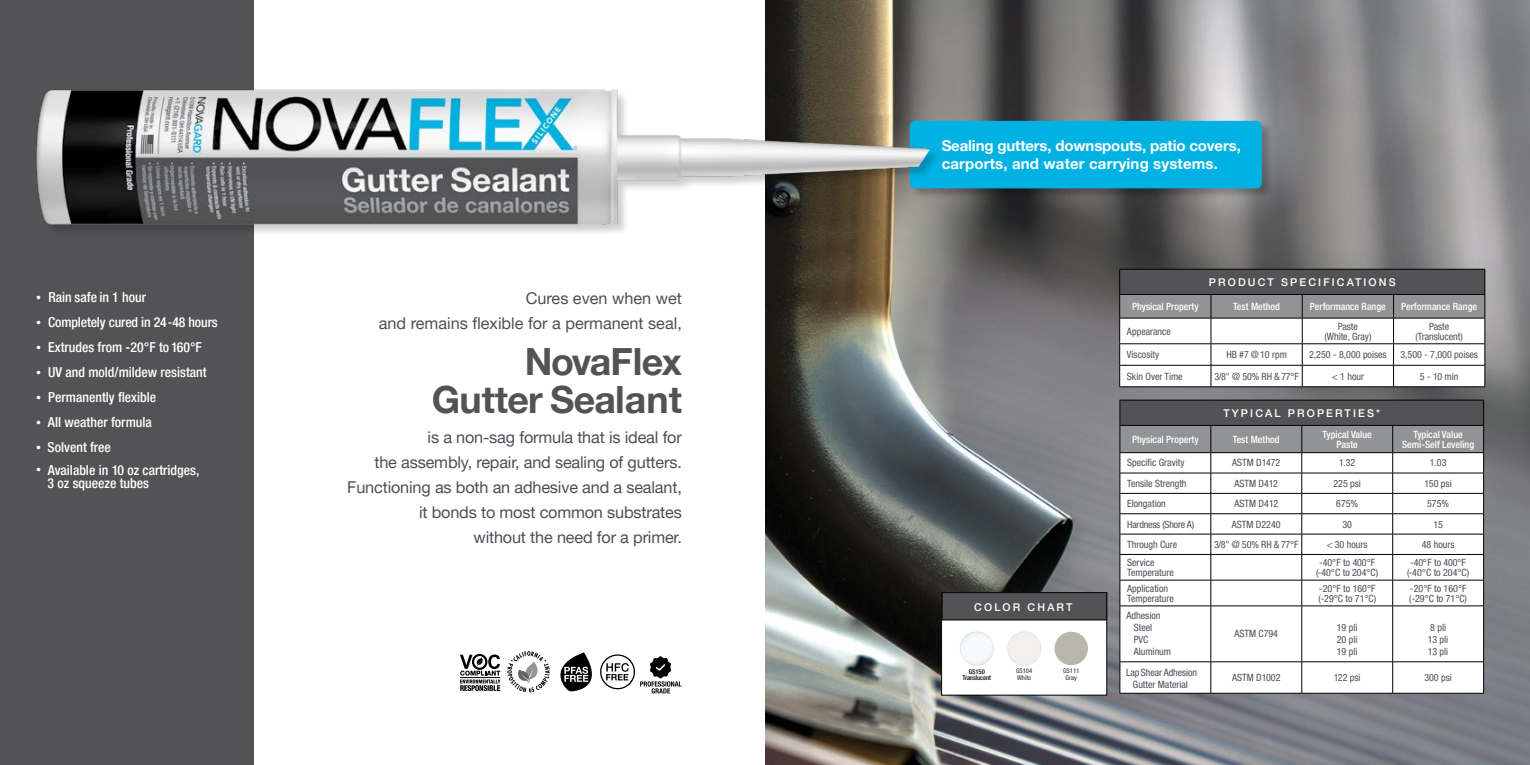
<style>
.page{position:relative;width:1530px;height:765px;background:#fff}
.page>*{position:absolute;margin:0;border:0;box-sizing:border-box;transform-origin:0 0}
.t1{font:700 37.5px/37.5px "Helvetica Neue LT Pro";letter-spacing:-.02em;color:#535355;text-align:right}
.t2{font:16.25px/25px "Helvetica Neue LT Pro";letter-spacing:-.01em;color:#4b4f55;text-align:right}
.t3{font:700 15px/17.5px "Helvetica Neue LT Pro";letter-spacing:-.01em;color:#fff}
.t4{font:500 condensed 13.75px/13.8px "Helvetica Neue LT Pro";color:#fff}
.t5{font:500 10.75px "Helvetica Neue LT Pro";letter-spacing:.2em;color:#fff}
.t6{font:condensed 10px/10px "Helvetica Neue LT Pro";color:#4b4f55}
.t7{font:500 condensed 10px/10px "Helvetica Neue LT Pro";color:#fff;text-align:center}
.t8{font:condensed 10px "Helvetica Neue LT Pro";letter-spacing:-.02em;color:#4b4f55}
.t9{font:500 condensed 6.5px/6.2px "Helvetica Neue LT Pro";letter-spacing:-.01em;color:#4b4f55;text-align:center}
.t10{font:500 condensed 6.5px/6.2px "Helvetica Neue LT Pro";letter-spacing:-.01em;color:#000;text-align:center}
.s1{font-size:10px}
</style>
<div class="page">
<img style="left:765px;top:0;width:765px;height:765px">
<div style="left:0;top:0;width:254px;height:765px;background:#535355"></div>
<hr style="left:1119px;top:269px;width:92px;height:1px;background:#000">
<hr style="left:1211px;top:269px;width:91px;height:1px;background:#000">
<hr style="left:1302px;top:269px;width:92px;height:1px;background:#000">
<hr style="left:1394px;top:269px;width:91px;height:1px;background:#000">
<svg style="left:1119px;top:270px;width:367px;height:117px"></svg>
<hr style="left:1119px;top:387px;width:92px;height:1px;background:#000">
<hr style="left:1211px;top:387px;width:91px;height:1px;background:#000">
<hr style="left:1302px;top:387px;width:92px;height:1px;background:#000">
<hr style="left:1394px;top:387px;width:91px;height:1px;background:#000">
<svg style="left:1121px;top:607px;width:362px;height:86px"></svg>
<svg style="left:1120px;top:400px;width:364px;height:206px"></svg>
<hr style="left:1120px;top:606px;width:91px;height:1px;background:#000">
<hr style="left:1120px;top:606px;width:1px;height:56px;background:#000">
<hr style="left:1211px;top:606px;width:91px;height:1px;background:#000">
<hr style="left:1211px;top:606px;width:1px;height:56px;background:#000">
<hr style="left:1302px;top:606px;width:91px;height:1px;background:#000">
<hr style="left:1302px;top:606px;width:1px;height:56px;background:#000">
<hr style="left:1393px;top:606px;width:91px;height:1px;background:#000">
<hr style="left:1392px;top:606px;width:1px;height:56px;background:#000">
<hr style="left:1483px;top:606px;width:1px;height:56px;background:#000">
<hr style="left:1120px;top:662px;width:91px;height:1px;background:#000">
<hr style="left:1120px;top:662px;width:1px;height:31px;background:#000">
<hr style="left:1211px;top:662px;width:91px;height:1px;background:#000">
<hr style="left:1211px;top:662px;width:1px;height:31px;background:#000">
<hr style="left:1302px;top:662px;width:91px;height:1px;background:#000">
<hr style="left:1302px;top:662px;width:1px;height:31px;background:#000">
<hr style="left:1393px;top:662px;width:91px;height:1px;background:#000">
<hr style="left:1392px;top:662px;width:1px;height:31px;background:#000">
<hr style="left:1483px;top:662px;width:1px;height:31px;background:#000">
<hr style="left:1120px;top:693px;width:91px;height:1px;background:#000">
<hr style="left:1211px;top:693px;width:91px;height:1px;background:#000">
<hr style="left:1302px;top:693px;width:91px;height:1px;background:#000">
<hr style="left:1393px;top:693px;width:91px;height:1px;background:#000">
<div style="left:942px;top:593px;width:165px;height:102px;background:#fff"></div>
<div style="left:941px;top:592px;width:166px;height:103px;border:1px solid #000"></div>
<div style="left:942px;top:593px;width:165px;height:27px;background:#535355"></div>
<div style="left:942px;top:592px;width:165px;height:28px;border:1px solid #000"></div>
<div style="left:959px;top:631px;width:35px;height:35px;background:#000;opacity:.07"></div>
<div style="left:1055px;top:632px;width:33px;height:33px;background:#b8b7ad;border-radius:50%"></div>
<div style="left:1008px;top:632px;width:33px;height:33px;background:#f1f0ec;border-radius:50%"></div>
<div style="left:1007px;top:632px;width:34px;height:33px;border:1px solid #e6e7e8;border-radius:50%"></div>
<svg style="left:560px;top:652px;width:32px;height:39px"></svg>
<svg style="left:606px;top:663px;width:23px;height:17px"></svg>
<div style="left:600px;top:654px;width:35px;height:35px;border:1px solid #000;border-radius:50%"></div>
<div style="left:472px;top:654px;width:15px;height:16px;border:2px solid #000;border-radius:50%"></div>
<svg style="left:460px;top:655px;width:40px;height:36px"></svg>
<svg style="left:507px;top:651px;width:43px;height:41px"></svg>
<svg style="left:640px;top:656px;width:42px;height:38px"></svg>
<div style="left:909px;top:120px;width:365px;height:81px;background:#000;opacity:.27"></div>
<div style="left:910px;top:121px;width:352px;height:67px;background:#00b2e3;border-radius:6px"></div>
<div style="left:37px;top:90px;width:904px;height:146px;background:#000;opacity:.2"></div>
<img style="left:36px;top:89px;width:896px;height:139px">
<h3 class="t4" style="left:36px;top:290px;width:111px"><span class="s1">•</span> Rain safe in 1 hour</h3>
<h3 class="t4" style="left:36px;top:315px;width:183px"><span class="s1">•</span> Completely cured in 24 -48 hours</h3>
<h3 class="t4" style="left:36px;top:340px;width:167px"><span class="s1">•</span> Extrudes from -20°F to 160°F</h3>
<h3 class="t4" style="left:36px;top:365px;width:172px"><span class="s1">•</span> UV and mold/mildew resistant</h3>
<h3 class="t4" style="left:36px;top:390px;width:122px"><span class="s1">•</span> Permanently flexible</h3>
<h3 class="t4" style="left:36px;top:415px;width:117px"><span class="s1">•</span> All weather formula</h3>
<h3 class="t4" style="left:36px;top:440px;width:76px"><span class="s1">•</span> Solvent free</h3>
<h3 class="t4" style="left:48px;top:463px;width:153px;text-indent:-12px"><span class="s1">•</span> Available in 10 oz cartridges,<br>3 oz squeeze tubes</h3>
<h2 class="t2" style="left:379px;top:285px;width:305px">Cures even when wet<br>and remains flexible for a permanent seal,</h2>
<h1 class="t1" style="left:432px;top:342px;width:252px">NovaFlex<br>Gutter Sealant</h1>
<h2 class="t2" style="left:347px;top:425px;width:336px">is a non-sag formula that is ideal for<br>the assembly, repair, and sealing of gutters.<br>Functioning as both an adhesive and a sealant, it bonds to most common substrates<br>without the need for a primer.</h2>
<h3 class="t3" style="left:942px;top:137px;width:301px">Sealing gutters, downspouts, patio covers, carports, and water carrying systems.</h3>
<p class="t5" style="left:974px;top:601px;width:100px">COLOR CHART</p>
<p class="t10" style="left:963px;top:668px;width:30px">GS150<br>Translucent</p>
<p class="t9" style="left:1063px;top:668px;width:18px">GS111<br>Gray</p>
<p class="t9" style="left:1016px;top:668px;width:18px;text-align:left">GS104<br>White</p>
<p class="t5" style="left:1209px;top:275px;width:188px">PRODUCT SPECIFICATIONS</p>
<p class="t7" style="left:1132px;top:301px;width:68px">Physical Property</p>
<p class="t7" style="left:1233px;top:301px;width:48px">Test Method</p>
<p class="t7" style="left:1310px;top:301px;width:77px">Performance Range</p>
<p class="t7" style="left:1401px;top:301px;width:77px">Performance Range</p>
<p class="t6" style="left:1127px;top:326px;width:45px">Appearance</p>
<p class="t6" style="left:1324px;top:321px;width:48px;text-align:center">Paste (White, Gray)</p>
<p class="t6" style="left:1416px;top:321px;width:49px;text-align:center">Paste (Translucent)</p>
<p class="t6" style="left:1127px;top:349px;width:34px">Viscosity</p>
<p class="t6" style="left:1226px;top:349px;width:62px">HB #7 @ 10 rpm</p>
<p class="t6" style="left:1309px;top:349px;width:79px">2,250 - 8,000 poises</p>
<p class="t6" style="left:1400px;top:349px;width:79px">3,500 - 7,000 poises</p>
<p class="t6" style="left:1127px;top:371px;width:57px">Skin Over Time</p>
<p class="t6" style="left:1214px;top:371px;width:86px">3/8" @ 50% RH &amp; 77°F</p>
<p class="t6" style="left:1332px;top:371px;width:34px">&lt; 1 hour</p>
<p class="t6" style="left:1420px;top:371px;width:40px">5 - 10 min</p>
<p class="t5" style="left:1223px;top:406px;width:158px">TYPICAL PROPERTIES*</p>
<p class="t7" style="left:1132px;top:434px;width:68px">Physical Property</p>
<p class="t7" style="left:1233px;top:434px;width:48px">Test Method</p>
<p class="t7" style="left:1323px;top:429px;width:51px">Typical Value<br>Paste</p>
<p class="t7" style="left:1402px;top:429px;width:74px">Typical Value<br>Semi-Self Leveling</p>
<p class="t6" style="left:1127px;top:458px;width:59px">Specific Gravity</p>
<p class="t6" style="left:1232px;top:458px;width:50px">ASTM D1472</p>
<p class="t6" style="left:1339px;top:458px;width:18px">1.32</p>
<p class="t6" style="left:1430px;top:458px;width:18px">1.03</p>
<p class="t6" style="left:1127px;top:478px;width:61px">Tensile Strength</p>
<p class="t6" style="left:1234px;top:478px;width:45px">ASTM D412</p>
<p class="t6" style="left:1333px;top:478px;width:29px">225 psi</p>
<p class="t6" style="left:1425px;top:478px;width:29px">150 psi</p>
<p class="t6" style="left:1127px;top:499px;width:40px">Elongation</p>
<p class="t6" style="left:1234px;top:499px;width:45px">ASTM D412</p>
<p class="t6" style="left:1336px;top:499px;width:23px">675%</p>
<p class="t6" style="left:1427px;top:499px;width:23px">575%</p>
<p class="t8" style="left:1127px;top:518px;width:68px">Hardness (Shore A)</p>
<p class="t6" style="left:1232px;top:519px;width:50px">ASTM D2240</p>
<p class="t6" style="left:1342px;top:519px;width:11px">30</p>
<p class="t6" style="left:1433px;top:519px;width:11px">15</p>
<p class="t6" style="left:1127px;top:539px;width:52px">Through Cure</p>
<p class="t6" style="left:1214px;top:539px;width:86px">3/8" @ 50% RH &amp; 77°F</p>
<p class="t6" style="left:1327px;top:539px;width:42px">&lt; 30 hours</p>
<p class="t6" style="left:1422px;top:539px;width:34px">48 hours</p>
<p class="t6" style="left:1127px;top:557px;width:48px">Service<br>Temperature</p>
<p class="t6" style="left:1316px;top:557px;width:63px;text-align:center">-40°F to 400°F (-40°C to 204°C)</p>
<p class="t6" style="left:1407px;top:557px;width:63px;text-align:center">-40°F to 400°F (-40°C to 204°C)</p>
<p class="t6" style="left:1127px;top:583px;width:48px">Application<br>Temperature</p>
<p class="t6" style="left:1318px;top:583px;width:59px">-20°F to 160°F (-29°C to 71°C)</p>
<p class="t6" style="left:1409px;top:583px;width:59px">-20°F to 160°F (-29°C to 71°C)</p>
<p class="t6" style="left:1134px;top:610px;width:39px;line-height:12px;text-indent:-7px">Adhesion<br>Steel<br>PVC<br>Aluminum</p>
<p class="t6" style="left:1234px;top:629px;width:45px">ASTM C794</p>
<p class="t6" style="left:1337px;top:622px;width:22px;line-height:12px;text-align:justify">19 pli 20 pli 19 pli</p>
<p class="t6" style="left:1428px;top:622px;width:22px;line-height:12px">8 pli<br>13 pli<br>13 pli</p>
<p class="t6" style="left:1126px;top:666px;width:72px;line-height:12px;text-align:center">Lap Shear Adhesion<br>Gutter Material</p>
<p class="t6" style="left:1232px;top:672px;width:50px">ASTM D1002</p>
<p class="t6" style="left:1334px;top:672px;width:28px">122 psi</p>
<p class="t6" style="left:1424px;top:672px;width:29px">300 psi</p>
</div>
